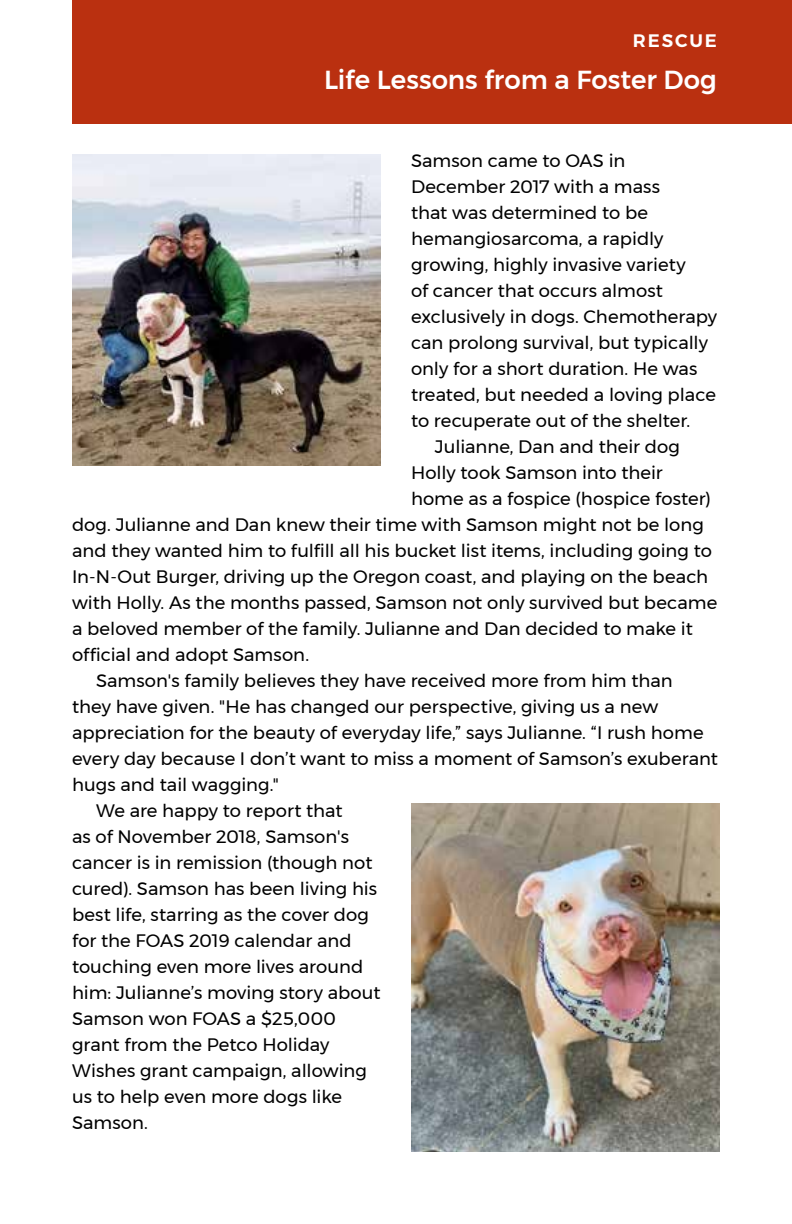
<style>
.page{position:relative;width:792px;height:1224px;background:#fff}
.page>*{position:absolute;margin:0;border:0;box-sizing:border-box;transform-origin:0 0}
.t1{font:500 26px "Montserrat";color:#fff}
.t2{font:18px "Montserrat";color:#000}
.t3{font:600 18px "Montserrat";letter-spacing:.105em;color:#fff}
</style>
<div class="page">
<img style="left:412px;top:804px;width:308px;height:348px">
<img style="left:72px;top:155px;width:309px;height:310px">
<div style="left:72px;top:0;width:720px;height:124px;background:#ba3010"></div>
<p class="t3" style="left:633px;top:26px;width:86px">RESCUE</p>
<h1 class="t1" style="left:324px;top:59px;width:394px">Life Lessons from a Foster Dog</h1>
<p class="t2" style="left:411px;top:147px;width:216px">Samson came to OAS in</p>
<p class="t2" style="left:411px;top:173px;width:251px">December 2017 with a mass</p>
<p class="t2" style="left:411px;top:199px;width:239px">that was determined to be</p>
<p class="t2" style="left:411px;top:225px;width:254px">hemangiosarcoma, a rapidly</p>
<p class="t2" style="left:411px;top:251px;width:276px">growing, highly invasive variety</p>
<p class="t2" style="left:411px;top:277px;width:254px">of cancer that occurs almost</p>
<p class="t2" style="left:411px;top:303px;width:308px">exclusively in dogs. Chemotherapy</p>
<p class="t2" style="left:411px;top:329px;width:299px">can prolong survival, but typically</p>
<p class="t2" style="left:411px;top:355px;width:288px">only for a short duration. He was</p>
<p class="t2" style="left:411px;top:381px;width:307px">treated, but needed a loving place</p>
<p class="t2" style="left:411px;top:407px;width:281px">to recuperate out of the shelter.</p>
<p class="t2" style="left:435px;top:433px;width:247px">Julianne, Dan and their dog</p>
<p class="t2" style="left:411px;top:459px;width:253px">Holly took Samson into their</p>
<p class="t2" style="left:411px;top:485px;width:302px">home as a fospice (hospice foster)</p>
<p class="t2" style="left:72px;top:511px;width:633px">dog. Julianne and Dan knew their time with Samson might not be long</p>
<p class="t2" style="left:72px;top:537px;width:641px">and they wanted him to fulfill all his bucket list items, including going to</p>
<p class="t2" style="left:72px;top:563px;width:638px">In-N-Out Burger, driving up the Oregon coast, and playing on the beach</p>
<p class="t2" style="left:72px;top:589px;width:647px">with Holly. As the months passed, Samson not only survived but became</p>
<p class="t2" style="left:72px;top:615px;width:622px">a beloved member of the family. Julianne and Dan decided to make it</p>
<p class="t2" style="left:72px;top:641px;width:239px">official and adopt Samson.</p>
<p class="t2" style="left:96px;top:667px;width:578px">Samson's family believes they have received more from him than</p>
<p class="t2" style="left:72px;top:693px;width:588px">they have given. "He has changed our perspective, giving us a new</p>
<p class="t2" style="left:72px;top:719px;width:633px">appreciation for the beauty of everyday life,” says Julianne. “I rush home</p>
<p class="t2" style="left:72px;top:745px;width:647px">every day because I don’t want to miss a moment of Samson’s exuberant</p>
<p class="t2" style="left:72px;top:771px;width:208px">hugs and tail wagging."</p>
<p class="t2" style="left:96px;top:797px;width:248px">We are happy to report that</p>
<p class="t2" style="left:72px;top:823px;width:279px">as of November 2018, Samson's</p>
<p class="t2" style="left:72px;top:849px;width:302px">cancer is in remission (though not</p>
<p class="t2" style="left:72px;top:875px;width:307px">cured). Samson has been living his</p>
<p class="t2" style="left:72px;top:901px;width:299px">best life, starring as the cover dog</p>
<p class="t2" style="left:72px;top:927px;width:281px">for the FOAS 2019 calendar and</p>
<p class="t2" style="left:72px;top:953px;width:293px">touching even more lives around</p>
<p class="t2" style="left:72px;top:979px;width:310px">him: Julianne’s moving story about</p>
<p class="t2" style="left:72px;top:1005px;width:266px">Samson won FOAS a $25,000</p>
<p class="t2" style="left:72px;top:1031px;width:259px">grant from the Petco Holiday</p>
<p class="t2" style="left:72px;top:1057px;width:296px">Wishes grant campaign, allowing</p>
<p class="t2" style="left:72px;top:1083px;width:272px">us to help even more dogs like</p>
<p class="t2" style="left:72px;top:1109px;width:77px">Samson.</p>
</div>
